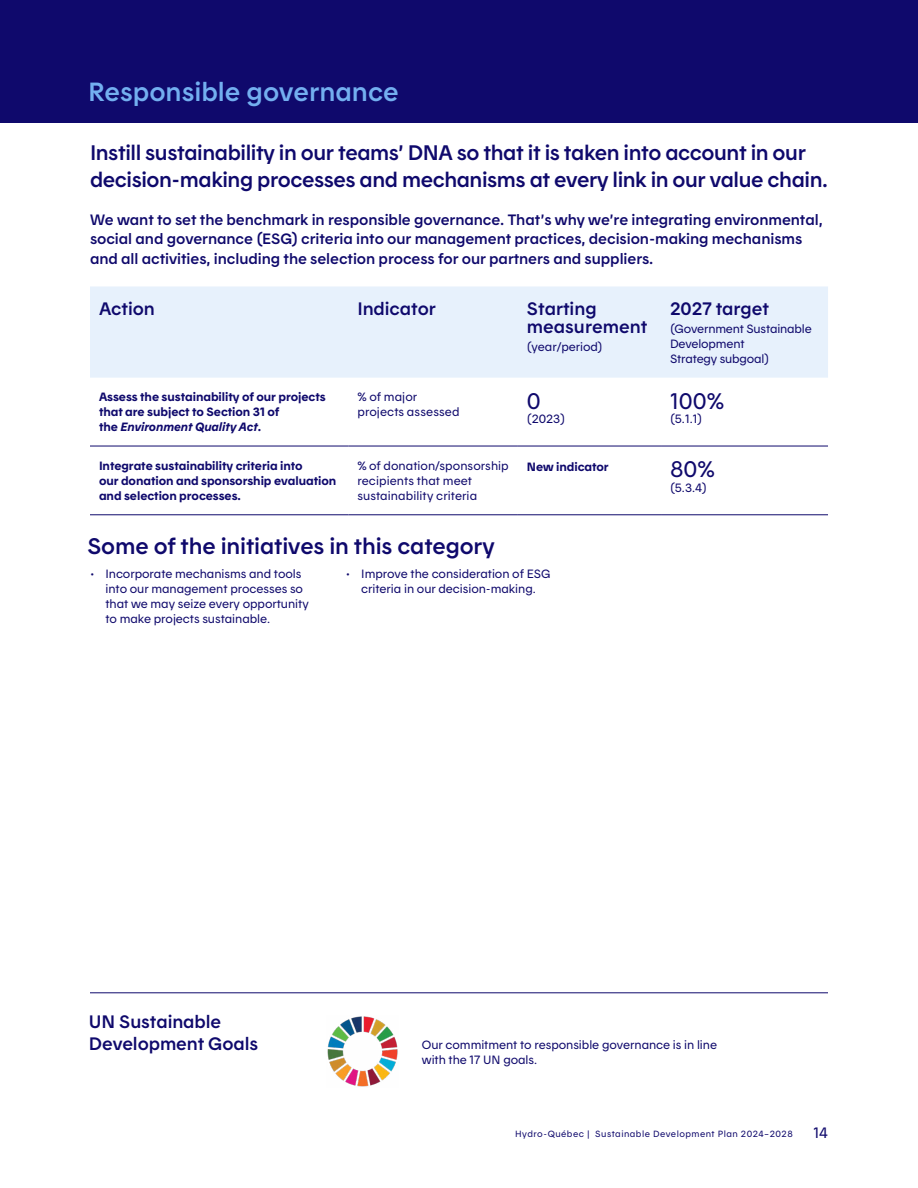
<style>
.page{position:relative;width:918px;height:1188px;background:#fff}
.page>*{position:absolute;margin:0;border:0;box-sizing:border-box;transform-origin:0 0}
.t1{font:26.25px "Hydro Quebec Demi";color:#73aff0}
.S-titre{font:22.5px "Hydro Quebec Demi";letter-spacing:-.005em;color:#0f096c}
.t2{font:22.5px "Hydro Quebec Normal";color:#0f096c}
.t3{font:21px/27px "Hydro Quebec Demi";letter-spacing:-.02em;color:#0f096c}
.S-titre-2{font:18px/18px "Hydro Quebec Demi";letter-spacing:-.005em;color:#0f096c}
.t4{font:15px/19.5px "Hydro Quebec Demi";letter-spacing:-.005em;color:#0f096c}
.t5{font:15px "Hydro Quebec Normal";color:#0f096c}
.t6{font:12px/15px "Hydro Quebec Normal";letter-spacing:-.005em;color:#0f096c}
.t7{font:12px/15px "Hydro Quebec Gras";letter-spacing:-.005em;color:#0f096c}
.t8{font:9px "Hydro Quebec Normal";letter-spacing:.05em;color:#0f096c}
.s1{font-family:"Hydro Quebec Gras Italique"}
</style>
<div class="page">
<div style="left:0;top:0;width:918px;height:123px;background:#0f096c"></div>
<div style="left:90px;top:286px;width:738px;height:92px;background:#e7f1fc"></div>
<hr style="left:90px;top:446px;width:258px;height:1px;background:#0f096c">
<hr style="left:348px;top:446px;width:170px;height:1px;background:#0f096c">
<hr style="left:518px;top:446px;width:143px;height:1px;background:#0f096c">
<hr style="left:661px;top:446px;width:167px;height:1px;background:#0f096c">
<hr style="left:90px;top:514px;width:258px;height:1px;background:#0f096c">
<hr style="left:348px;top:514px;width:170px;height:1px;background:#0f096c">
<hr style="left:518px;top:514px;width:143px;height:1px;background:#0f096c">
<hr style="left:661px;top:514px;width:167px;height:1px;background:#0f096c">
<hr style="left:90px;top:992px;width:738px;height:1px;background:#0f096c">
<img style="left:327px;top:1016px;width:71px;height:71px">
<h2 class="t1" style="left:88px;top:75px;width:312px">Responsible governance</h2>
<p class="t3" style="left:90px;top:139px;width:739px">Instill sustainability in our teams’ DNA so that it is taken into account in our decision-making processes and mechanisms at every link in our value chain.</p>
<p class="t4" style="left:90px;top:209px;width:734px">We want to set the benchmark in responsible governance. That’s why we’re integrating environmental, social and governance (ESG) criteria into our management practices, decision-making mechanisms and all activities, including the selection process for our partners and suppliers.</p>
<p class="S-titre-2" style="left:99px;top:299px;width:57px">Action</p>
<p class="S-titre-2" style="left:357px;top:299px;width:80px">Indicator</p>
<p class="S-titre-2" style="left:527px;top:299px;width:122px">Starting measurement</p>
<p class="t6" style="left:527px;top:339px;width:77px">(year/period)</p>
<p class="S-titre-2" style="left:670px;top:299px;width:100px">2027 target</p>
<p class="t6" style="left:670px;top:321px;width:143px">(Government Sustainable<br>Development<br>Strategy subgoal)</p>
<p class="t7" style="left:99px;top:389px;width:228px">Assess the sustainability of our projects that are subject to Section 31 of<br>the <span class="s1">Environment Quality Act</span>.</p>
<p class="t6" style="left:357px;top:389px;width:104px">% of major projects assessed</p>
<p class="t2" style="left:527px;top:387px;width:15px">0</p>
<p class="t6" style="left:527px;top:411px;width:40px">(2023)</p>
<p class="t2" style="left:670px;top:387px;width:56px">100%</p>
<p class="t6" style="left:670px;top:411px;width:34px">(5.1.1)</p>
<p class="t7" style="left:99px;top:458px;width:239px">Integrate sustainability criteria into<br>our donation and sponsorship evaluation and selection processes.</p>
<p class="t6" style="left:357px;top:458px;width:153px">% of donation/sponsorship recipients that meet sustainability criteria</p>
<p class="t7" style="left:527px;top:459px;width:83px">New indicator</p>
<p class="t2" style="left:670px;top:456px;width:46px">80%</p>
<p class="t6" style="left:670px;top:480px;width:38px">(5.3.4)</p>
<p class="S-titre" style="left:87px;top:533px;width:409px">Some of the initiatives in this category</p>
<p class="t6" style="left:105px;top:566px;width:205px;text-indent:-15px">• Incorporate mechanisms and tools into our management processes so that we may seize every opportunity to make projects sustainable.</p>
<p class="t6" style="left:346px;top:566px;width:206px;text-align:center">• Improve the consideration of ESG criteria in our decision-making.</p>
<p class="S-titre-2" style="left:89px;top:1010px;width:171px;line-height:22.5px">UN Sustainable<br>Development Goals</p>
<p class="t6" style="left:422px;top:1037px;width:297px">Our commitment to responsible governance is in line with the 17 UN goals.</p>
<p class="t8" style="left:515px;top:1129px;width:279px">Hydro-Québec | Sustainable Development Plan 2024–2028</p>
<p class="t5" style="left:813px;top:1123px;width:16px">14</p>
</div>
